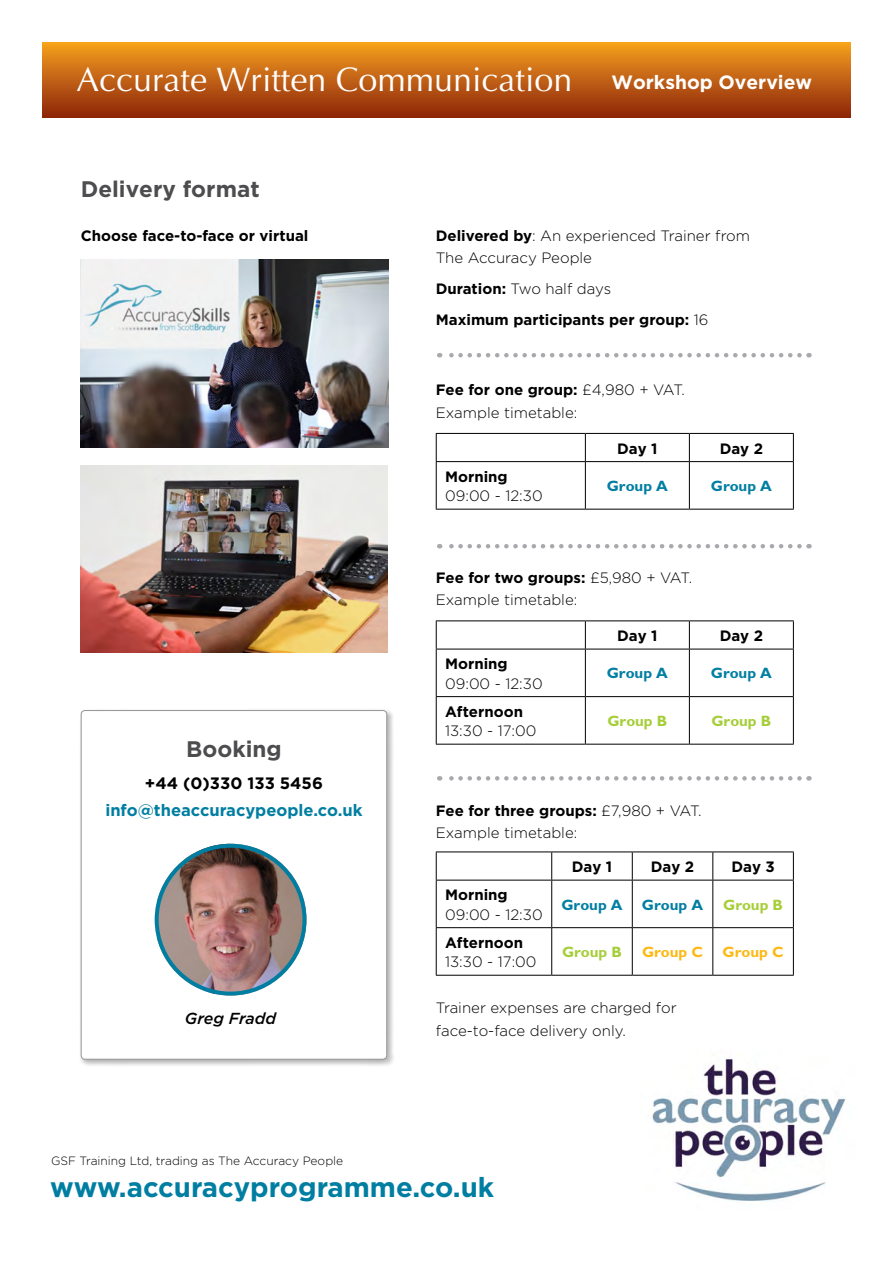
<style>
.page{position:relative;width:893px;height:1263px;background:#fff}
.page>*{position:absolute;margin:0;border:0;box-sizing:border-box;transform-origin:0 0}
.t1{font:34.05px "Optima";color:#fff}
.t2{font:700 27.45px "Gotham";color:#007ea2}
.t3{font:700 22.5px "Gotham";color:#4d4d4f}
.t4{font:700 16.5px "Gotham";color:#007ea2}
.t5{font:700 16.5px "Gotham";color:#000}
.t6{font:italic 500 15.9px "Gotham";color:#000}
.t7{font:300 15px/22.5px "Gotham";color:#000}
.t8{font:700 15px/31px "Gotham";color:#000}
.t9{font:700 15px "Gill Sans";color:#007ea2}
.t10{font:700 15px "Gill Sans";color:#a6ce39}
.t11{font:700 15px "Gill Sans";color:#fdb913}
.t12{font:300 12px "Gotham";color:#000}
.s1{font-family:"Gotham";font-weight:700;font-size:19.2px}
.s2{font-weight:700}
.s3{font-weight:300}
</style>
<div class="page">
<img style="left:81px;top:259px;width:308px;height:189px">
<hr style="left:436px;top:851px;width:116px;height:1px;background:#000">
<hr style="left:552px;top:851px;width:80px;height:1px;background:#000">
<hr style="left:632px;top:851px;width:81px;height:1px;background:#000">
<hr style="left:713px;top:851px;width:81px;height:1px;background:#000">
<svg style="left:436px;top:852px;width:358px;height:123px"></svg>
<hr style="left:436px;top:880px;width:116px;height:1px;background:#000">
<hr style="left:436px;top:880px;width:1px;height:47px;background:#000">
<hr style="left:552px;top:880px;width:80px;height:1px;background:#000">
<hr style="left:551px;top:880px;width:1px;height:47px;background:#000">
<hr style="left:632px;top:880px;width:81px;height:1px;background:#000">
<hr style="left:632px;top:880px;width:1px;height:47px;background:#000">
<hr style="left:713px;top:880px;width:81px;height:1px;background:#000">
<hr style="left:712px;top:880px;width:1px;height:47px;background:#000">
<hr style="left:793px;top:880px;width:1px;height:47px;background:#000">
<hr style="left:436px;top:927px;width:116px;height:1px;background:#000">
<hr style="left:436px;top:928px;width:1px;height:47px;background:#000">
<hr style="left:552px;top:927px;width:80px;height:1px;background:#000">
<hr style="left:551px;top:928px;width:1px;height:47px;background:#000">
<hr style="left:632px;top:927px;width:81px;height:1px;background:#000">
<hr style="left:632px;top:928px;width:1px;height:47px;background:#000">
<hr style="left:713px;top:927px;width:81px;height:1px;background:#000">
<hr style="left:712px;top:928px;width:1px;height:47px;background:#000">
<hr style="left:793px;top:928px;width:1px;height:47px;background:#000">
<hr style="left:436px;top:975px;width:116px;height:1px;background:#000">
<hr style="left:552px;top:975px;width:80px;height:1px;background:#000">
<hr style="left:632px;top:975px;width:81px;height:1px;background:#000">
<hr style="left:713px;top:975px;width:81px;height:1px;background:#000">
<hr style="left:436px;top:620px;width:149px;height:1px;background:#000">
<hr style="left:585px;top:620px;width:104px;height:1px;background:#000">
<hr style="left:689px;top:620px;width:105px;height:1px;background:#000">
<svg style="left:436px;top:621px;width:358px;height:123px"></svg>
<hr style="left:436px;top:649px;width:149px;height:1px;background:#000">
<hr style="left:436px;top:649px;width:1px;height:47px;background:#000">
<hr style="left:585px;top:649px;width:104px;height:1px;background:#000">
<hr style="left:585px;top:649px;width:1px;height:47px;background:#000">
<hr style="left:689px;top:649px;width:105px;height:1px;background:#000">
<hr style="left:689px;top:649px;width:1px;height:47px;background:#000">
<hr style="left:793px;top:649px;width:1px;height:47px;background:#000">
<hr style="left:436px;top:696px;width:149px;height:1px;background:#000">
<hr style="left:436px;top:697px;width:1px;height:47px;background:#000">
<hr style="left:585px;top:696px;width:104px;height:1px;background:#000">
<hr style="left:585px;top:697px;width:1px;height:47px;background:#000">
<hr style="left:689px;top:696px;width:105px;height:1px;background:#000">
<hr style="left:689px;top:697px;width:1px;height:47px;background:#000">
<hr style="left:793px;top:697px;width:1px;height:47px;background:#000">
<hr style="left:436px;top:744px;width:149px;height:1px;background:#000">
<hr style="left:585px;top:744px;width:104px;height:1px;background:#000">
<hr style="left:689px;top:744px;width:105px;height:1px;background:#000">
<svg style="left:436px;top:433px;width:358px;height:76px"></svg>
<hr style="left:436px;top:461px;width:149px;height:1px;background:#000">
<hr style="left:436px;top:462px;width:1px;height:47px;background:#000">
<hr style="left:585px;top:461px;width:104px;height:1px;background:#000">
<hr style="left:585px;top:462px;width:1px;height:47px;background:#000">
<hr style="left:689px;top:461px;width:105px;height:1px;background:#000">
<hr style="left:689px;top:462px;width:1px;height:47px;background:#000">
<hr style="left:793px;top:462px;width:1px;height:47px;background:#000">
<hr style="left:436px;top:509px;width:149px;height:1px;background:#000">
<hr style="left:585px;top:509px;width:104px;height:1px;background:#000">
<hr style="left:689px;top:509px;width:105px;height:1px;background:#000">
<div style="left:79px;top:708px;width:316px;height:359px;background:#000;opacity:.3"></div>
<div style="left:81px;top:710px;width:306px;height:349px;background:#fff;border-radius:4px"></div>
<div style="left:81px;top:710px;width:306px;height:349px;border:1px solid #939598;border-radius:4px"></div>
<svg style="left:439px;top:353px;width:360px;height:4px"></svg>
<svg style="left:439px;top:544px;width:360px;height:4px"></svg>
<img style="left:652px;top:1059px;width:194px;height:142px">
<svg style="left:439px;top:776px;width:360px;height:4px"></svg>
<div style="left:43px;top:43px;width:807px;height:75px;background:linear-gradient(to bottom,#f59f1f,#8c230a)"></div>
<img style="left:81px;top:465px;width:306px;height:188px">
<img style="left:157px;top:844px;width:149px;height:151px">
<div style="left:155px;top:844px;width:151px;height:151px;border:4px solid #007ea2;border-radius:50%"></div>
<h1 class="t1" style="left:77px;top:60px;width:737px">Accurate Written Communication <span class="s1">Workshop Overview</span></h1>
<h3 class="t3" style="left:81px;top:174px;width:180px">Delivery format</h3>
<p class="t8" style="left:81px;top:220px;width:229px">Choose face-to-face or virtual</p>
<p class="t7" style="left:436px;top:224px;width:316px"><span class="s2">Delivered by</span>: An experienced Trainer from<br>The Accuracy People</p>
<p class="t8" style="left:436px;top:273px;width:274px">Duration: <span class="s3">Two half days<br></span>Maximum participants per group: <span class="s3">16</span></p>
<p class="t7" style="left:436px;top:378px;width:251px"><span class="s2">Fee for one group:</span> £4,980 + VAT.<br>Example timetable:</p>
<p class="t8" style="left:445px;top:461px;width:64px">Morning</p>
<p class="t7" style="left:445px;top:484px;width:99px">09:00 - 12:30</p>
<p class="t8" style="left:617px;top:433px;width:42px">Day 1</p>
<p class="t8" style="left:720px;top:433px;width:45px">Day 2</p>
<p class="t9" style="left:607px;top:477px;width:63px">Group A</p>
<p class="t9" style="left:711px;top:477px;width:63px">Group A</p>
<p class="t7" style="left:436px;top:566px;width:258px"><span class="s2">Fee for two groups:</span> £5,980 + VAT.<br>Example timetable:</p>
<h3 class="t3" style="left:186px;top:734px;width:97px">Booking</h3>
<p class="t5" style="left:145px;top:772px;width:179px">+44 (0)330 133 5456</p>
<p class="t4" style="left:105px;top:799px;width:259px">info@theaccuracypeople.co.uk</p>
<p class="t6" style="left:185px;top:1008px;width:93px">Greg Fradd</p>
<p class="t12" style="left:51px;top:1153px;width:294px">GSF Training Ltd, trading as The Accuracy People</p>
<p class="t8" style="left:445px;top:648px;width:64px">Morning</p>
<p class="t7" style="left:445px;top:672px;width:99px">09:00 - 12:30</p>
<p class="t8" style="left:445px;top:696px;width:79px">Afternoon</p>
<p class="t7" style="left:445px;top:719px;width:93px">13:30 - 17:00</p>
<p class="t8" style="left:617px;top:620px;width:42px">Day 1</p>
<p class="t8" style="left:720px;top:620px;width:45px">Day 2</p>
<p class="t9" style="left:607px;top:664px;width:63px">Group A</p>
<p class="t9" style="left:711px;top:664px;width:63px">Group A</p>
<p class="t10" style="left:607px;top:712px;width:61px">Group B</p>
<p class="t10" style="left:711px;top:712px;width:61px">Group B</p>
<p class="t7" style="left:436px;top:799px;width:267px"><span class="s2">Fee for three groups:</span> £7,980 + VAT.<br>Example timetable:</p>
<p class="t8" style="left:445px;top:879px;width:64px">Morning</p>
<p class="t7" style="left:445px;top:903px;width:99px">09:00 - 12:30</p>
<p class="t8" style="left:445px;top:927px;width:79px">Afternoon</p>
<p class="t7" style="left:445px;top:950px;width:93px">13:30 - 17:00</p>
<p class="t8" style="left:572px;top:851px;width:42px">Day 1</p>
<p class="t8" style="left:651px;top:851px;width:45px">Day 2</p>
<p class="t8" style="left:731px;top:851px;width:45px">Day 3</p>
<p class="t9" style="left:561px;top:895px;width:63px">Group A</p>
<p class="t9" style="left:642px;top:895px;width:63px">Group A</p>
<p class="t10" style="left:723px;top:895px;width:61px">Group B</p>
<p class="t10" style="left:562px;top:943px;width:61px">Group B</p>
<p class="t11" style="left:642px;top:943px;width:63px">Group C</p>
<p class="t11" style="left:723px;top:943px;width:63px">Group C</p>
<p class="t7" style="left:436px;top:996px;width:242px">Trainer expenses are charged for face-to-face delivery only.</p>
<h2 class="t2" style="left:50px;top:1169px;width:445px">www.accuracyprogramme.co.uk</h2>
</div>
